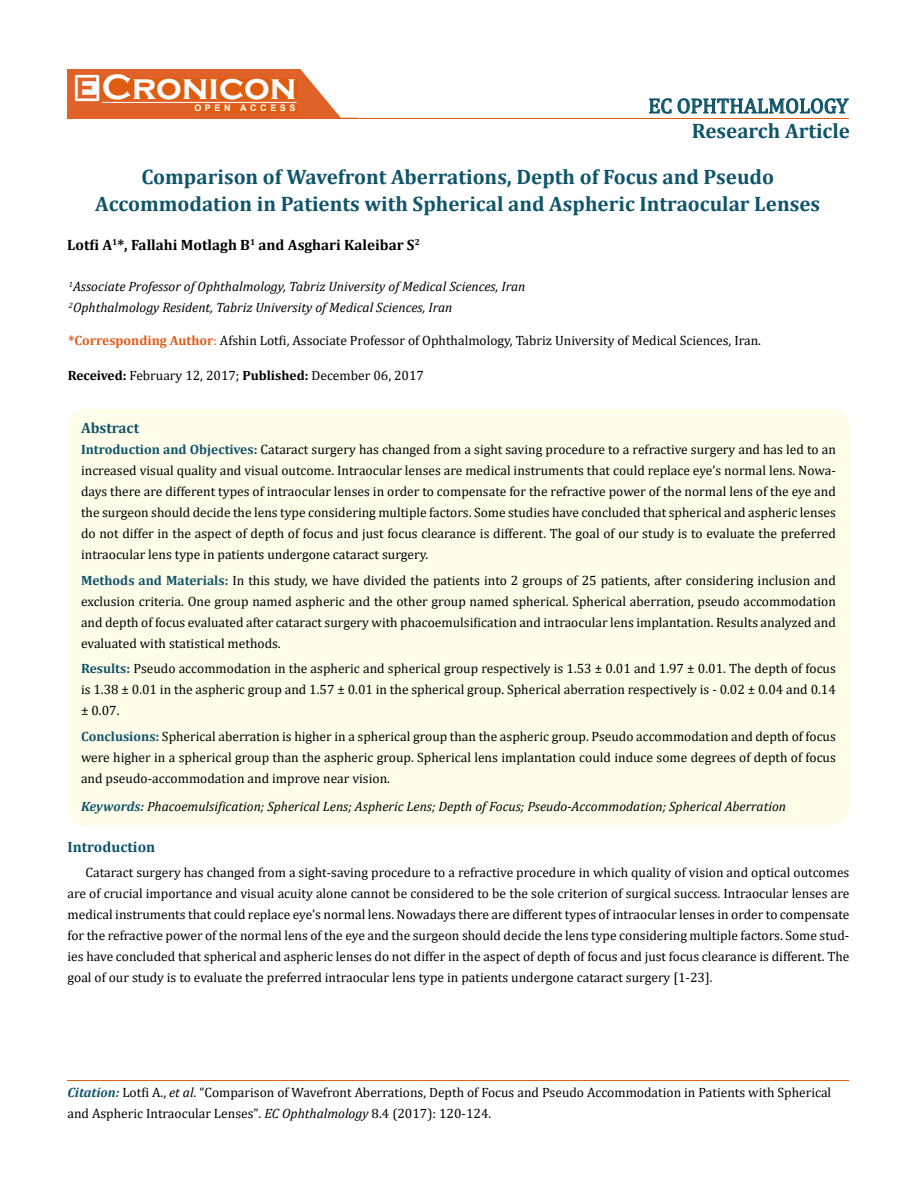
<style>
.page{position:relative;width:917px;height:1190px;background:#fff}
.page>*{position:absolute;margin:0;border:0;box-sizing:border-box;transform-origin:0 0}
.t1{font:700 36px "Copperplate Gothic";color:#fff}
.t2{font:700 21px/27px "Cambria";color:#0e546a;text-align:center}
.t3{font:21px "Cambria";color:#0e546a}
.t4{font:700 15px "Cambria";color:#000}
.t5{font:700 15px "Cambria";color:#0e546a}
.t6{font:13.5px/21px "Cambria";color:#000;text-align:justify}
.t7{font:italic 13.5px/21px "Cambria";color:#000}
.t8{font:700 9px "Arial";letter-spacing:.4em;color:#fff}
.s1{font-weight:700;color:#e05d1a}
.s2{color:#e05d1a}
.s3{font-weight:700}
.s4{font-weight:700;color:#0e546a}
.s5{font-weight:700;font-style:italic;color:#0e546a}
.s6{font-style:italic}
.s7{font-size:13.35px}
</style>
<div class="page">
<div style="left:67px;top:70px;width:290px;height:49px;background:#e06228"></div>
<svg style="left:300px;top:69px;width:58px;height:49px"></svg>
<img style="left:75px;top:75px;width:24px;height:26px">
<div style="left:102px;top:79px;width:195px;height:21px;background:#df5d11"></div>
<div style="left:194px;top:105px;width:103px;height:7px;background:#df5d11"></div>
<svg style="left:649px;top:98px;width:200px;height:16px"></svg>
<hr style="left:102px;top:102px;width:194px;height:1px;background:#fff">
<hr style="left:279px;top:118px;width:569px;height:1px;background:#e05d1a">
<hr style="left:67px;top:1080px;width:782px;height:1px;background:#e05d1a">
<div style="left:67px;top:408px;width:782px;height:417px;background:#fffde9;border-radius:18px"></div>
<h1 class="t1" style="left:102px;top:68px;width:196px">Cronicon</h1>
<p class="t8" style="left:194px;top:102px;width:103px">OPEN ACCESS</p>
<h2 class="t3" style="left:648px;top:93px;width:201px">EC OPHTHALMOLOGY</h2>
<h2 class="t2" style="left:692px;top:116px;width:160px">Research Article</h2>
<h2 class="t2" style="left:95px;top:163px;width:726px">Comparison of Wavefront Aberrations, Depth of Focus and Pseudo<br>Accommodation in Patients with Spherical and Aspheric Intraocular Lenses</h2>
<p class="t4" style="left:67px;top:234px;width:354px">Lotfi A<sup>1</sup>*, Fallahi Motlagh B<sup>1</sup> and Asghari Kaleibar S<sup>2</sup></p>
<p class="t7" style="left:69px;top:275px;width:458px"><sup>1</sup>Associate Professor of Ophthalmology, Tabriz University of Medical Sciences, Iran<br><sup>2</sup>Ophthalmology Resident, Tabriz University of Medical Sciences, Iran</p>
<p class="t6" style="left:68px;top:330px;width:694px"><span class="s1">*Corresponding Author</span><span class="s2">:</span> Afshin Lotfi, Associate Professor of Ophthalmology, Tabriz University of Medical Sciences, Iran.</p>
<p class="t6" style="left:68px;top:365px;width:358px"><span class="s3">Received:</span> February 12, 2017; <span class="s3">Published:</span> December 06, 2017</p>
<p class="t5" style="left:81px;top:417px;width:60px">Abstract</p>
<p class="t6" style="left:81px;top:439px;width:756px"><span class="s4">Introduction and Objectives:</span> Cataract surgery has changed from a sight saving procedure to a refractive surgery and has led to an increased visual quality and visual outcome. Intraocular lenses are medical instruments that could replace eye’s normal lens. Nowa&shy;days there are different types of intraocular lenses in order to compensate for the refractive power of the normal lens of the eye and the surgeon should decide the lens type considering multiple factors. Some studies have concluded that spherical and aspheric lenses do not differ in the aspect of depth of focus and just focus clearance is different. The goal of our study is to evaluate the preferred intraocular lens type in patients undergone cataract surgery.</p>
<p class="t6" style="left:81px;top:570px;width:756px"><span class="s4">Methods and Materials:</span> In this study, we have divided the patients into 2 groups of 25 patients, after considering inclusion and exclusion criteria. One group named aspheric and the other group named spherical. Spherical aberration, pseudo accommodation and depth of focus evaluated after cataract surgery with phacoemulsification and intraocular lens implantation. Results analyzed and evaluated with statistical methods.</p>
<p class="t6" style="left:81px;top:657px;width:756px"><span class="s4">Results:</span> Pseudo accommodation in the aspheric and spherical group respectively is 1.53 ± 0.01 and 1.97 ± 0.01. The depth of focus is 1.38 ± 0.01 in the aspheric group and 1.57 ± 0.01 in the spherical group. Spherical aberration respectively is - 0.02 ± 0.04 and 0.14 ± 0.07.</p>
<p class="t6" style="left:81px;top:725px;width:756px"><span class="s4">Conclusions:</span> Spherical aberration is higher in a spherical group than the aspheric group. Pseudo accommodation and depth of focus were higher in a spherical group than the aspheric group. Spherical lens implantation could induce some degrees of depth of focus and pseudo-accommodation and improve near vision.</p>
<p class="t7" style="left:81px;top:795px;width:706px"><span class="s4">Keywords:</span> Phacoemulsification; Spherical Lens; Aspheric Lens; Depth of Focus; Pseudo-Accommodation; Spherical Aberration</p>
<p class="t5" style="left:67px;top:836px;width:89px">Introduction</p>
<p class="t6" style="left:67px;top:861px;width:783px;text-indent:18px">Cataract surgery has changed from a sight-saving procedure to a refractive procedure in which quality of vision and optical outcomes are of crucial importance and visual acuity alone cannot be considered to be the sole criterion of surgical success. Intraocular lenses are medical instruments that could replace eye’s normal lens. Nowadays there are different types of intraocular lenses in order to compensate for the refractive power of the normal lens of the eye and the surgeon should decide the lens type considering multiple factors. Some stud&shy;ies have concluded that spherical and aspheric lenses do not differ in the aspect of depth of focus and just focus clearance is different. The goal of our study is to evaluate the preferred intraocular lens type in patients undergone cataract surgery [1-23].</p>
<p class="t6" style="left:67px;top:1081px;width:765px"><span class="s5">Citation:</span> Lotfi A., <span class="s6">et al</span>. “Comparison of Wavefront Aberrations, Depth of Focus and Pseudo Accommodation in Patients with Spherical and Aspheric Intraocular Lenses”<span class="s7">.</span> <span class="s6">EC Ophthalmology</span> <span class="s7">8</span>.4 (2017): 120-124.</p>
</div>
